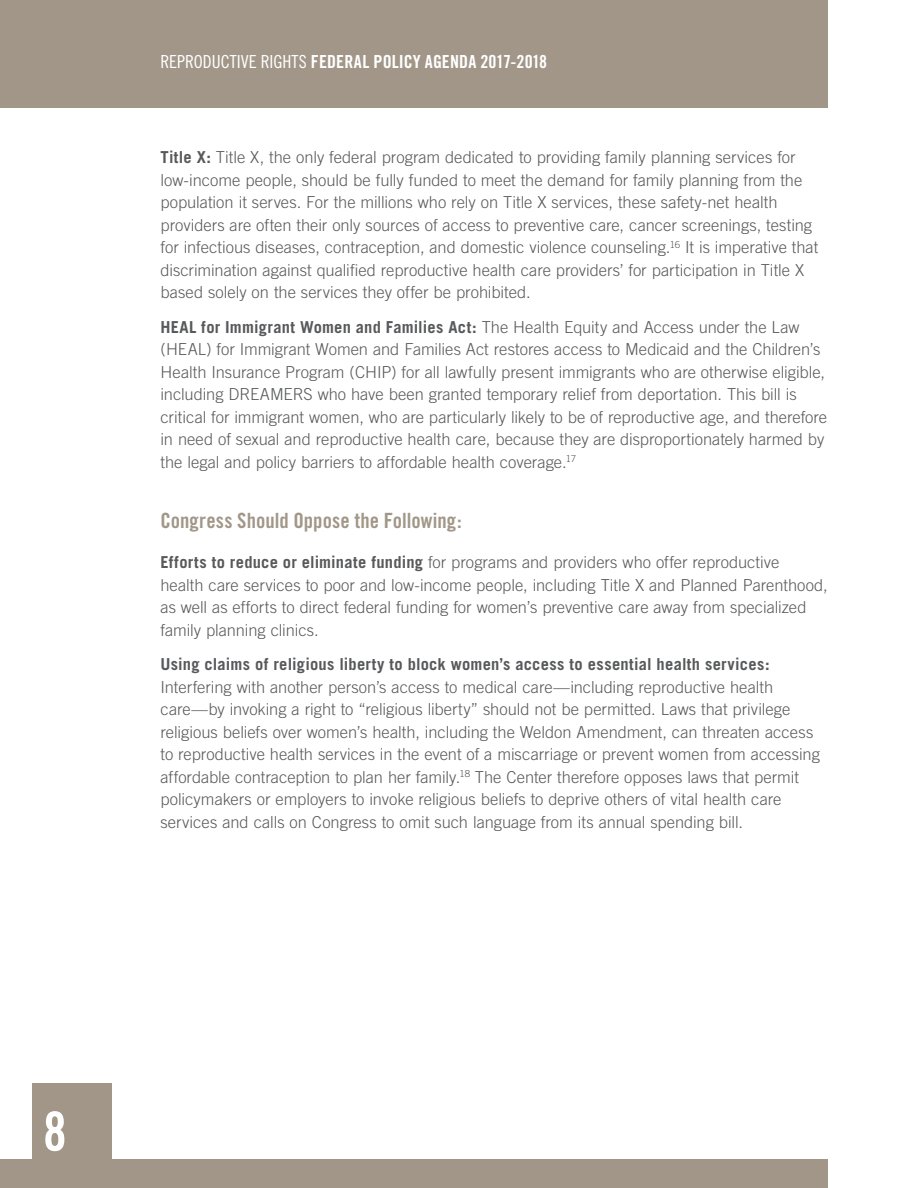
<style>
.page{position:relative;width:918px;height:1188px;background:#fff}
.page>*{position:absolute;margin:0;border:0;box-sizing:border-box;transform-origin:0 0}
.t1{font:54px "Trade Gothic Bold Cond Twenty";color:#fff}
.t2{font:21px "Trade Gothic Bold Cond Twenty";color:#a19688}
.t3{font:18px "Trade Gothic Bold Cond Twenty";letter-spacing:.01em;color:#fff}
.t4{font:300 16.5px/22.5px "Trade Gothic";color:#58595b}
.t5{font:700 16.5px "Trade Gothic";letter-spacing:.015em;color:#58595b}
.s1{font-family:"Trade Gothic Cond Eighteen"}
.s2{font-weight:700}
</style>
<div class="page">
<div style="left:0;top:0;width:828px;height:107px;background:#a19688"></div>
<div style="left:0;top:1159px;width:828px;height:29px;background:#a19688"></div>
<div style="left:32px;top:1083px;width:80px;height:78px;background:#a19688"></div>
<p class="t3" style="left:160px;top:51px;width:388px"><span class="s1">REPRODUCTIVE RIGHTS</span> FEDERAL POLICY AGENDA 2017-2018</p>
<p class="t4" style="left:160px;top:146px;width:659px"><span class="s2">Title X:</span> Title X, the only federal program dedicated to providing family planning services for low-income people, should be fully funded to meet the demand for family planning from the population it serves. For the millions who rely on Title X services, these safety-net health providers are often their only sources of access to preventive care, cancer screenings, testing for infectious diseases, contraception, and domestic violence counseling.<sup>16</sup> It is imperative that discrimination against qualified reproductive health care providers’ for participation in Title X based solely on the services they offer be prohibited.</p>
<p class="t4" style="left:161px;top:316px;width:668px"><span class="s2">HEAL for Immigrant Women and Families Act:</span> The Health Equity and Access under the Law (HEAL) for Immigrant Women and Families Act restores access to Medicaid and the Children’s Health Insurance Program (CHIP) for all lawfully present immigrants who are otherwise eligible, including DREAMERS who have been granted temporary relief from deportation. This bill is critical for immigrant women, who are particularly likely to be of reproductive age, and therefore in need of sexual and reproductive health care, because they are disproportionately harmed by the legal and policy barriers to affordable health coverage.<sup>17</sup></p>
<p class="t2" style="left:160px;top:507px;width:303px">Congress Should Oppose the Following:</p>
<p class="t4" style="left:160px;top:551px;width:669px"><span class="s2">Efforts to reduce or eliminate funding</span> for programs and providers who offer reproductive<br>health care services to poor and low-income people, including Title X and Planned Parenthood, as well as efforts to direct federal funding for women’s preventive care away from specialized family planning clinics.</p>
<p class="t5" style="left:160px;top:654px;width:611px">Using claims of religious liberty to block women’s access to essential health services:</p>
<p class="t4" style="left:160px;top:675px;width:661px">Interfering with another person’s access to medical care—including reproductive health care—by invoking a right to “religious liberty” should not be permitted. Laws that privilege religious beliefs over women’s health, including the Weldon Amendment, can threaten access to reproductive health services in the event of a miscarriage or prevent women from accessing affordable contraception to plan her family.<sup>18</sup> The Center therefore opposes laws that permit policymakers or employers to invoke religious beliefs to deprive others of vital health care services and calls on Congress to omit such language from its annual spending bill.</p>
<h1 class="t1" style="left:43px;top:1099px;width:25px">8</h1>
</div>
